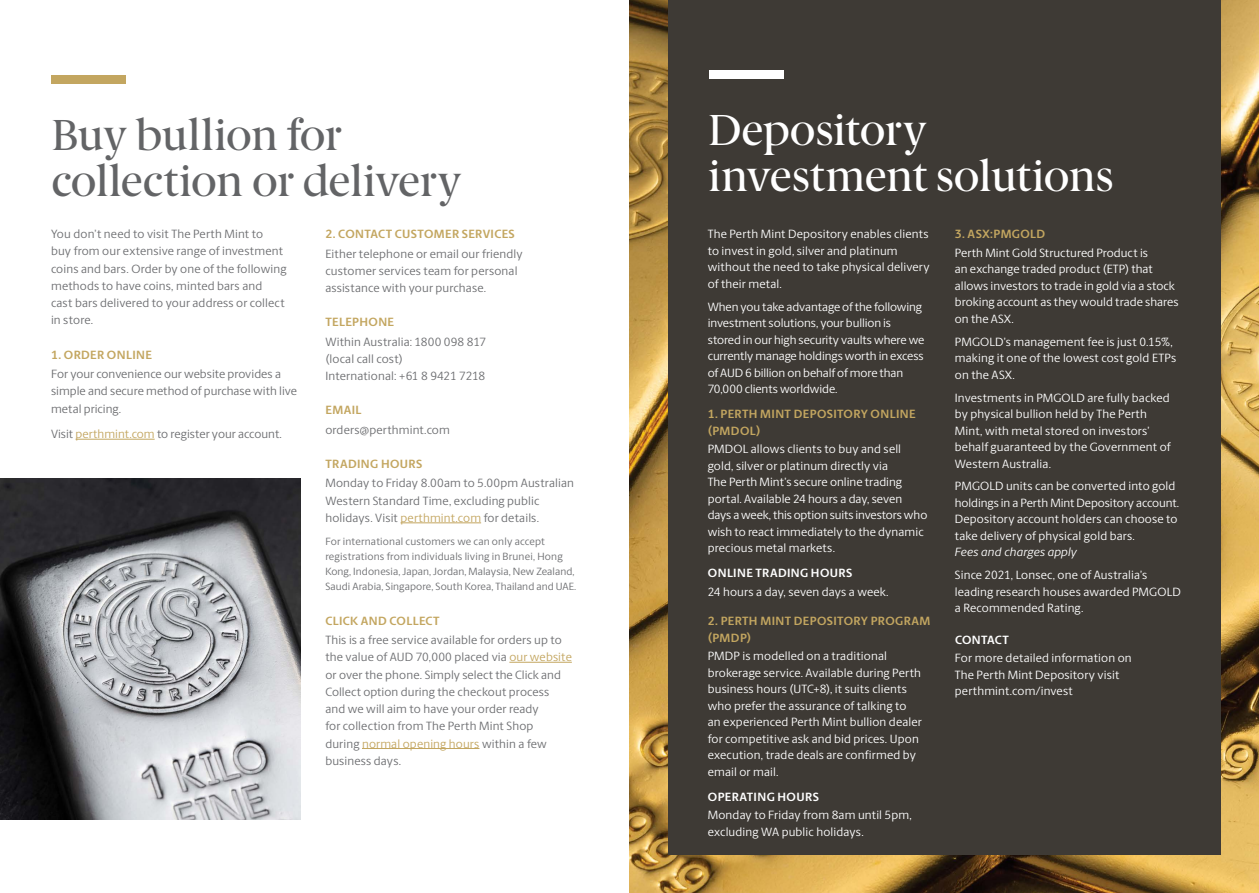
<style>
.page{position:relative;width:1259px;height:893px;background:#fff}
.page>*{position:absolute;margin:0;border:0;box-sizing:border-box;transform-origin:0 0}
.t1{font:500 43.5px/46.5px "Berlingske Serif";letter-spacing:-.025em;color:#636466}
.t2{font:500 43.5px/46.5px "Berlingske Serif";letter-spacing:-.025em;color:#fff}
.t3{font:12px/16.5px "Berlingske Sans";letter-spacing:.01em;color:#fff}
.t4{font:12px/17.2px "Berlingske Sans";letter-spacing:.01em;color:#6d6e71}
.t5{font:700 12px/16.5px "Berlingske Sans";letter-spacing:.035em;color:#c3a660}
.t6{font:700 12px "Berlingske Sans";letter-spacing:.035em;color:#fff}
.t7{font:italic 12px "Berlingske Sans";letter-spacing:.015em;color:#fff}
.t8{font:10.5px/15px "Berlingske Sans";letter-spacing:.015em;color:#6d6e71}
.s1{color:#c3a660}
</style>
<div class="page">
<img style="left:629px;top:0;width:630px;height:893px">
<div style="left:668px;top:0;width:552px;height:855px;background:#3e3a35"></div>
<div style="left:51px;top:75px;width:74px;height:8px;background:#c3a660"></div>
<hr style="left:76px;top:439px;width:79px;height:1px;background:#c3a660">
<hr style="left:400px;top:522px;width:81px;height:1px;background:#c3a660">
<hr style="left:509px;top:662px;width:63px;height:1px;background:#c3a660">
<hr style="left:362px;top:748px;width:117px;height:1px;background:#c3a660">
<div style="left:709px;top:70px;width:74px;height:8px;background:#fff"></div>
<img style="left:0;top:479px;width:300px;height:340px">
<h1 class="t1" style="left:51px;top:109px;width:412px">Buy bullion for collection or delivery</h1>
<p class="t4" style="left:51px;top:225px;width:237px">You don’t need to visit The Perth Mint to<br>buy from our extensive range of investment coins and bars. Order by one of the following methods to have coins, minted bars and cast bars delivered to your address or collect in store.</p>
<p class="t5" style="left:51px;top:346px;width:102px">1. ORDER ONLINE</p>
<p class="t4" style="left:51px;top:365px;width:247px">For your convenience our website provides a simple and secure method of purchase with live metal pricing.</p>
<p class="t4" style="left:51px;top:425px;width:232px">Visit <span class="s1">perthmint.com</span> to register your account.</p>
<p class="t5" style="left:325px;top:226px;width:191px">2. CONTACT CUSTOMER SERVICES</p>
<p class="t4" style="left:325px;top:244px;width:199px">Either telephone or email our friendly customer services team for personal assistance with your purchase.</p>
<p class="t5" style="left:325px;top:314px;width:70px">TELEPHONE</p>
<p class="t4" style="left:325px;top:332px;width:162px">Within Australia: 1800 098 817 (local call cost)<br>International: +61 8 9421 7218</p>
<p class="t5" style="left:325px;top:402px;width:37px">EMAIL</p>
<p class="t4" style="left:325px;top:421px;width:126px">orders@perthmint.com</p>
<p class="t5" style="left:325px;top:456px;width:98px">TRADING HOURS</p>
<p class="t4" style="left:325px;top:474px;width:250px">Monday to Friday 8.00am to 5.00pm Australian<br>Western Standard Time, excluding public holidays. Visit <span class="s1">perthmint.com</span> for details.</p>
<p class="t8" style="left:325px;top:534px;width:252px">For international customers we can only accept registrations from individuals living in Brunei, Hong Kong, Indonesia, Japan, Jordan, Malaysia, New Zealand, Saudi Arabia, Singapore, South Korea, Thailand and UAE.</p>
<p class="t5" style="left:325px;top:612px;width:116px">CLICK AND COLLECT</p>
<p class="t4" style="left:325px;top:631px;width:248px">This is a free service available for orders up to the value of AUD 70,000 placed via <span class="s1">our website </span>or over the phone. Simply select the Click and Collect option during the checkout process and we will aim to have your order ready<br>for collection from The Perth Mint Shop<br>during <span class="s1">normal opening hours</span> within a few business days.</p>
<h1 class="t2" style="left:708px;top:104px;width:408px">Depository investment solutions</h1>
<p class="t3" style="left:708px;top:225px;width:223px">The Perth Mint Depository enables clients to invest in gold, silver and platinum without the need to take physical delivery of their metal.</p>
<p class="t3" style="left:708px;top:298px;width:218px">When you take advantage of the following investment solutions, your bullion is stored in our high security vaults where we currently manage holdings worth in excess of AUD 6 billion on behalf of more than 70,000 clients worldwide.</p>
<p class="t5" style="left:708px;top:405px;width:209px">1. PERTH MINT DEPOSITORY ONLINE (PMDOL)</p>
<p class="t3" style="left:708px;top:440px;width:221px">PMDOL allows clients to buy and sell gold, silver or platinum directly via<br>The Perth Mint’s secure online trading portal. Available 24 hours a day, seven days a week, this option suits investors who wish to react immediately to the dynamic precious metal markets.</p>
<p class="t6" style="left:708px;top:564px;width:146px">ONLINE TRADING HOURS</p>
<p class="t3" style="left:708px;top:583px;width:182px">24 hours a day, seven days a week.</p>
<p class="t5" style="left:708px;top:612px;width:224px">2. PERTH MINT DEPOSITORY PROGRAM (PMDP)</p>
<p class="t3" style="left:708px;top:647px;width:215px">PMDP is modelled on a traditional brokerage service. Available during Perth business hours (UTC+8), it suits clients who prefer the assurance of talking to an experienced Perth Mint bullion dealer for competitive ask and bid prices. Upon execution, trade deals are confirmed by email or mail.</p>
<p class="t6" style="left:708px;top:788px;width:112px">OPERATING HOURS</p>
<p class="t3" style="left:708px;top:806px;width:205px">Monday to Friday from 8am until 5pm, excluding WA public holidays.</p>
<p class="t5" style="left:955px;top:226px;width:92px">3. ASX:PMGOLD</p>
<p class="t3" style="left:955px;top:244px;width:225px">Perth Mint Gold Structured Product is<br>an exchange traded product (ETP) that allows investors to trade in gold via a stock broking account as they would trade shares on the ASX.</p>
<p class="t3" style="left:955px;top:333px;width:223px">PMGOLD’s management fee is just 0.15%, making it one of the lowest cost gold ETPs on the ASX.</p>
<p class="t3" style="left:955px;top:389px;width:217px">Investments in PMGOLD are fully backed by physical bullion held by The Perth Mint, with metal stored on investors’ behalf guaranteed by the Government of Western Australia.</p>
<p class="t3" style="left:955px;top:478px;width:226px">PMGOLD units can be converted into gold holdings in a Perth Mint Depository account.<br>Depository account holders can choose to take delivery of physical gold bars.</p>
<p class="t7" style="left:955px;top:544px;width:124px">Fees and charges apply</p>
<p class="t3" style="left:955px;top:566px;width:227px">Since 2021, Lonsec, one of Australia’s leading research houses awarded PMGOLD a Recommended Rating.</p>
<p class="t6" style="left:955px;top:631px;width:55px">CONTACT</p>
<p class="t3" style="left:955px;top:649px;width:178px">For more detailed information on<br>The Perth Mint Depository visit perthmint.com/invest</p>
</div>
